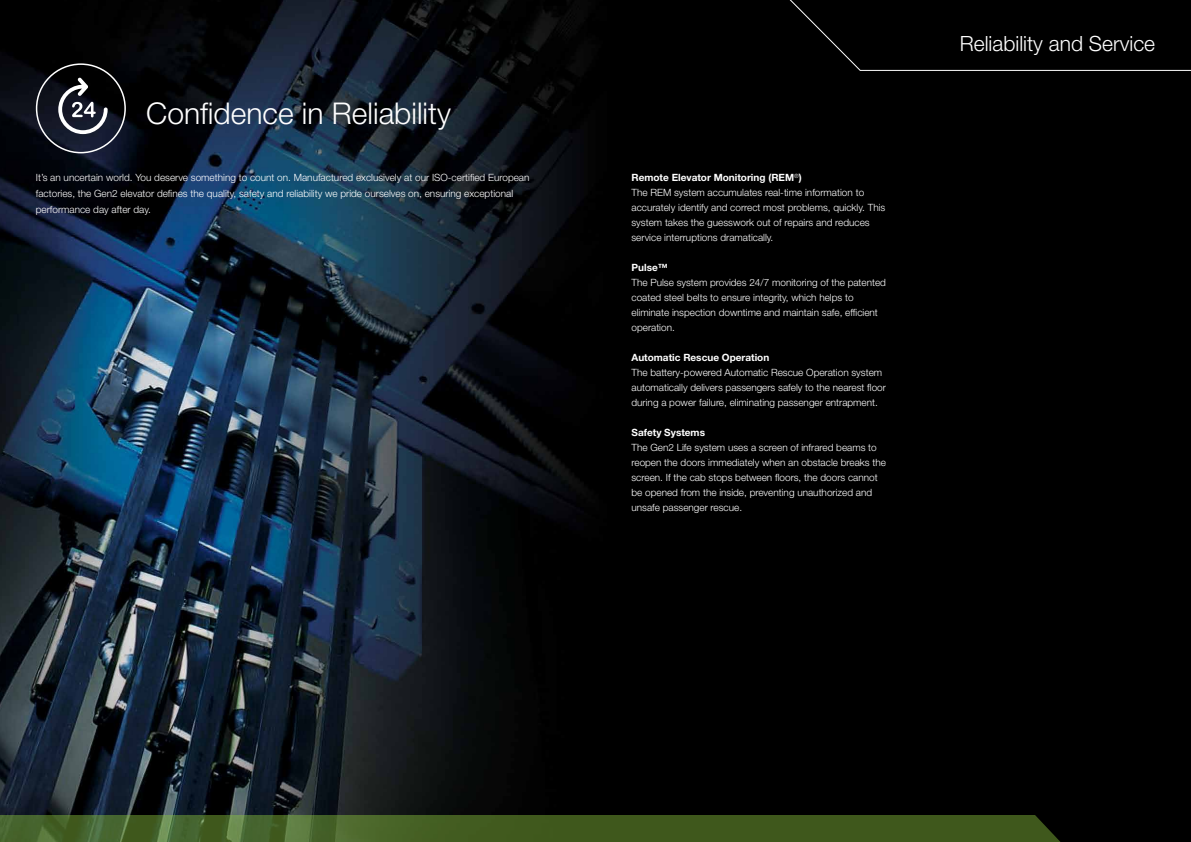
<style>
.page{position:relative;width:1191px;height:842px;background:#fff}
.page>*{position:absolute;margin:0;border:0;box-sizing:border-box;transform-origin:0 0}
.t1{font:300 30px "Helvetica Neue LT Std";color:#fff}
.t2{font:300 21px "Helvetica Neue LT Std";color:#fff}
.t3{font:300 10px/15px "Helvetica Neue LT Std";color:#fff}
.t4{font:700 10px "Helvetica Neue LT Std";color:#fff}
.s1{font-weight:700}
</style>
<div class="page">
<img style="left:0;top:1px;width:1190px;height:841px">
<div style="left:36px;top:63px;width:90px;height:90px;border:2px solid #fff;border-radius:50%"></div>
<svg style="left:58px;top:78px;width:50px;height:56px"></svg>
<div style="left:780px;top:1px;width:410px;height:70px;background:#000"></div>
<svg style="left:0;top:815px;width:1068px;height:27px;background:#425c23"></svg>
<h1 class="t1" style="left:146px;top:95px;width:306px">Confidence in Reliability</h1>
<p class="t3" style="left:36px;top:169px;width:495px;line-height:16px">It’s an uncertain world. You deserve something to count on. Manufactured exclusively at our ISO-certified European factories, the Gen2 elevator defines the quality, safety and reliability we pride ourselves on, ensuring exceptional performance day after day.</p>
<p class="t3" style="left:631px;top:170px;width:255px"><span class="s1">Remote Elevator Monitoring (REM</span><sup>®</sup><span class="s1">)<br></span>The REM system accumulates real-time information to accurately identify and correct most problems, quickly. This system takes the guesswork out of repairs and reduces service interruptions dramatically.</p>
<p class="t4" style="left:631px;top:261px;width:38px">Pulse™</p>
<p class="t3" style="left:631px;top:275px;width:256px">The Pulse system provides 24/7 monitoring of the patented coated steel belts to ensure integrity, which helps to eliminate inspection downtime and maintain safe, efficient operation.</p>
<p class="t4" style="left:631px;top:351px;width:139px">Automatic Rescue Operation</p>
<p class="t3" style="left:631px;top:365px;width:256px">The battery-powered Automatic Rescue Operation system automatically delivers passengers safely to the nearest floor during a power failure, eliminating passenger entrapment.</p>
<p class="t4" style="left:631px;top:426px;width:75px">Safety Systems</p>
<p class="t3" style="left:631px;top:440px;width:256px">The Gen2 Life system uses a screen of infrared beams to reopen the doors immediately when an obstacle breaks the screen. If the cab stops between floors, the doors cannot be opened from the inside, preventing unauthorized and unsafe passenger rescue.</p>
<h2 class="t2" style="left:959px;top:31px;width:197px">Reliability and Service</h2>
</div>
